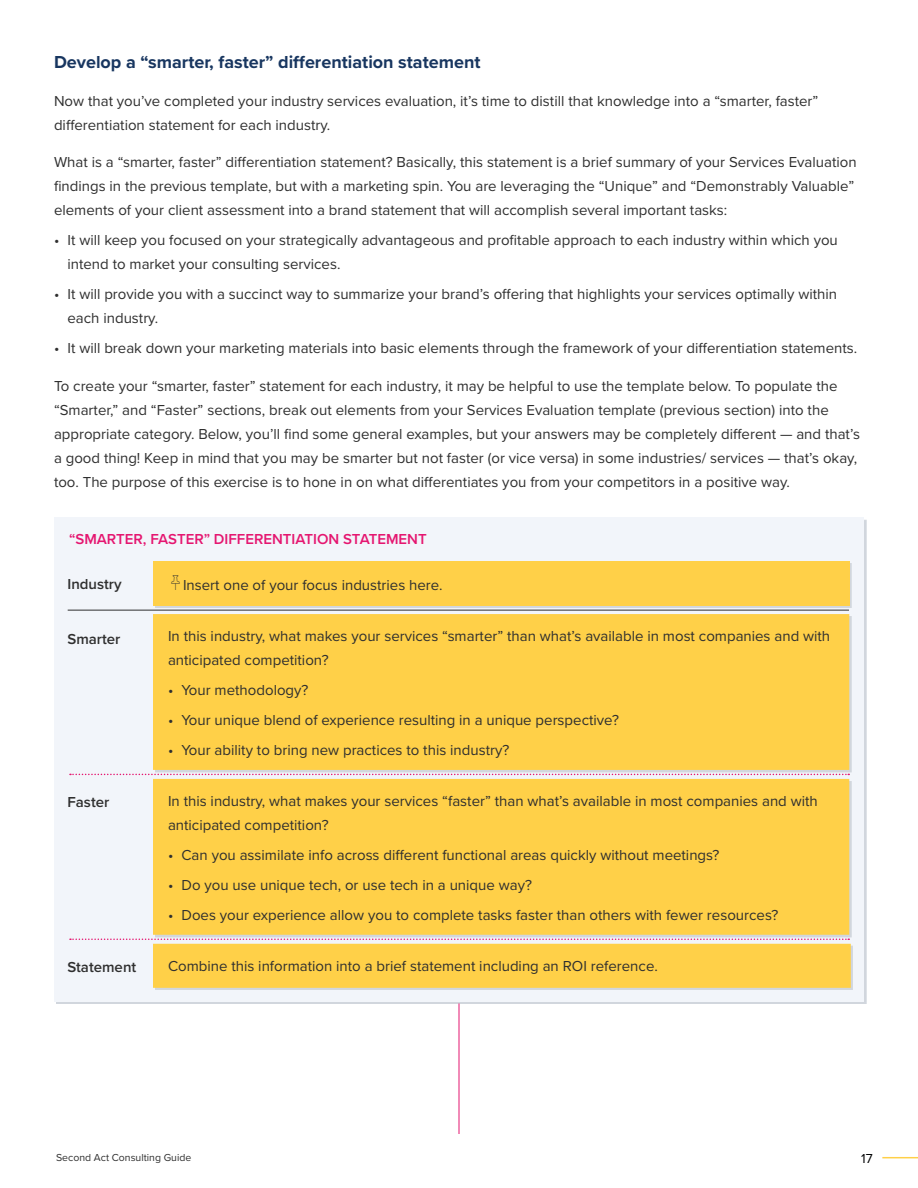
<style>
.page{position:relative;width:918px;height:1188px;background:#fff}
.page>*{position:absolute;margin:0;border:0;box-sizing:border-box;transform-origin:0 0}
.t1{font:700 18px "Proxima Nova";color:#183660}
.t2{font:15px/24px "Proxima Nova";color:#2f2f2f}
.t3{font:600 15px "Proxima Nova";color:#e51670}
.t4{font:600 15px "Proxima Nova";color:#2f2f2f}
.t5{font:13.5px "Proxima Nova";color:#020304}
.t6{font:10.5px "Proxima Nova";color:#2f2f2f}
.s1{font-family:"linea basic 10"}
</style>
<div class="page">
<hr style="left:882px;top:1157px;width:36px;height:1px;background:#ffd048">
<div style="left:54px;top:518px;width:810px;height:484px;background:#f2f5fa"></div>
<hr style="left:68px;top:610px;width:781px;height:1px;background:#2f2f2f">
<svg style="left:70px;top:774px;width:779px;height:1px"></svg>
<div style="left:155px;top:563px;width:696px;height:44px;background:#ffd048"></div>
<div style="left:153px;top:561px;width:696px;height:44px;background:#ffd048"></div>
<div style="left:155px;top:946px;width:698px;height:44px;background:#d1d6dd"></div>
<svg style="left:70px;top:939px;width:781px;height:49px"></svg>
<div style="left:153px;top:614px;width:696px;height:156px;background:#ffd048"></div>
<div style="left:153px;top:779px;width:696px;height:156px;background:#ffd048"></div>
<hr style="left:459px;top:1004px;width:1px;height:130px;background:#e51670">
<p class="t1" style="left:54px;top:49px;width:428px">Develop a “smarter, faster” differentiation statement</p>
<p class="t2" style="left:54px;top:88px;width:766px">Now that you’ve completed your industry services evaluation, it’s time to distill that knowledge into a “smarter, faster” differentiation statement for each industry.</p>
<p class="t2" style="left:54px;top:150px;width:804px">What is a “smarter, faster” differentiation statement? Basically, this statement is a brief summary of your Services Evaluation findings in the previous template, but with a marketing spin. You are leveraging the “Unique” and “Demonstrably Valuable” elements of your client assessment into a brand statement that will accomplish several important tasks:</p>
<p class="t2" style="left:68px;top:228px;width:772px;text-indent:-14px">• It will keep you focused on your strategically advantageous and profitable approach to each industry within which you intend to market your consulting services.</p>
<p class="t2" style="left:68px;top:282px;width:771px;text-indent:-14px">• It will provide you with a succinct way to summarize your brand’s offering that highlights your services optimally within each industry.</p>
<p class="t2" style="left:54px;top:336px;width:803px">• It will break down your marketing materials into basic elements through the framework of your differentiation statements.</p>
<p class="t2" style="left:54px;top:373px;width:808px">To create your “smarter, faster” statement for each industry, it may be helpful to use the template below. To populate the “Smarter,” and “Faster” sections, break out elements from your Services Evaluation template (previous section) into the appropriate category. Below, you’ll find some general examples, but your answers may be completely different — and that’s a good thing! Keep in mind that you may be smarter but not faster (or vice versa) in some industries/ services — that’s okay, too. The purpose of this exercise is to hone in on what differentiates you from your competitors in a positive way.</p>
<p class="t3" style="left:69px;top:528px;width:359px">“SMARTER, FASTER” DIFFERENTIATION STATEMENT</p>
<p class="t4" style="left:68px;top:573px;width:56px">Industry</p>
<p class="t2" style="left:168px;top:572px;width:274px"><span class="s1">`</span>Insert one of your focus industries here.</p>
<p class="t4" style="left:68px;top:627px;width:54px">Smarter</p>
<p class="t4" style="left:68px;top:791px;width:43px">Faster</p>
<p class="t4" style="left:68px;top:956px;width:70px">Statement</p>
<p class="t2" style="left:168px;top:623px;width:664px">In this industry, what makes your services “smarter” than what’s available in most companies and with anticipated competition?</p>
<p class="t2" style="left:168px;top:677px;width:142px">• Your methodology?</p>
<p class="t2" style="left:168px;top:707px;width:453px">• Your unique blend of experience resulting in a unique perspective?</p>
<p class="t2" style="left:168px;top:737px;width:343px">• Your ability to bring new practices to this industry?</p>
<p class="t2" style="left:168px;top:788px;width:651px">In this industry, what makes your services “faster” than what’s available in most companies and with anticipated competition?</p>
<p class="t2" style="left:168px;top:842px;width:553px">• Can you assimilate info across different functional areas quickly without meetings?</p>
<p class="t2" style="left:168px;top:872px;width:365px">• Do you use unique tech, or use tech in a unique way?</p>
<p class="t2" style="left:168px;top:902px;width:612px">• Does your experience allow you to complete tasks faster than others with fewer resources?</p>
<p class="t2" style="left:168px;top:953px;width:489px">Combine this information into a brief statement including an ROI reference.</p>
<p class="t6" style="left:56px;top:1150px;width:137px">Second Act Consulting Guide</p>
<p class="t5" style="left:861px;top:1148px;width:13px">17</p>
</div>
